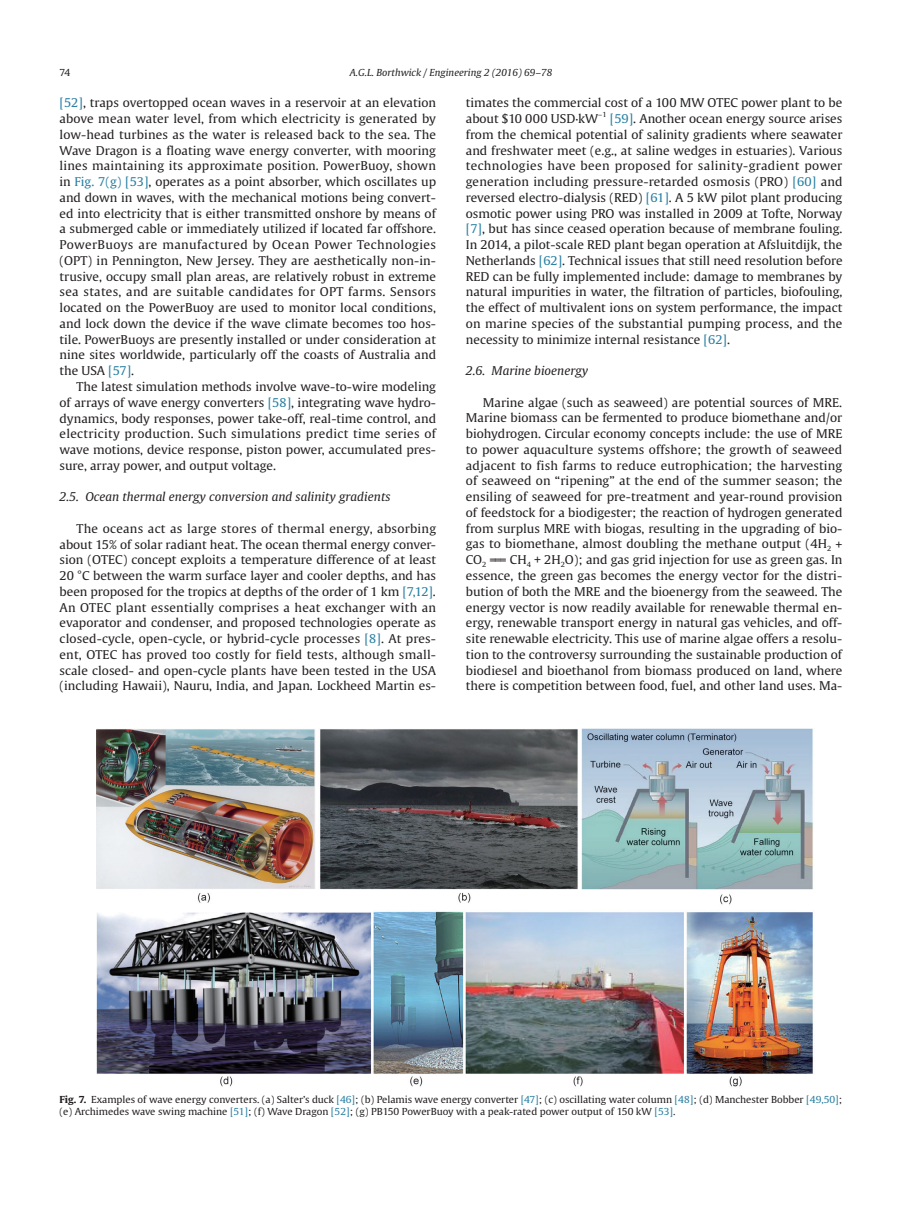
<style>
.page{position:relative;width:919px;height:1217px;background:#fff}
.page>*{position:absolute;margin:0;border:0;box-sizing:border-box;transform-origin:0 0}
.t1{font:12px/15.8px "Gulliver";color:#231f20;text-align:justify;scale:1.04 1}
.t2{font:italic 12px "Gulliver";color:#231f20;scale:1.04 1}
.t3{font:9.6px/12.9px "Gulliver";letter-spacing:-.005em;color:#231f20;scale:1.04 1}
.t4{font:italic 9.6px "Gulliver";color:#231f20;scale:1.04 1}
.t5{font:7.05px "Gulliver";color:#231f20;scale:1.04 1}
.s1{color:#277ea2}
.s2{font-weight:700}
</style>
<div class="page">
<img style="left:96px;top:728px;width:717px;height:359px">
<p class="t3" style="left:60px;top:66px;width:12px">74</p>
<p class="t4" style="left:350px;top:67px;width:196px">A.G.L. Borthwick / Engineering 2 (2016) 69–78</p>
<p class="t1" style="left:60px;top:95px;width:363px"><span class="s1">[52]</span>, traps overtopped ocean waves in a reservoir at an elevation above mean water level, from which electricity is generated by low-head turbines as the water is released back to the sea. The Wave Dragon is a floating wave energy converter, with mooring lines maintaining its approximate position. PowerBuoy, shown in <span class="s1">Fig. 7(g) [53]</span>, operates as a point absorber, which oscillates up and down in waves, with the mechanical motions being convert&shy;ed into electricity that is either transmitted onshore by means of a submerged cable or immediately utilized if located far offshore.<br>PowerBuoys are manufactured by Ocean Power Technologies (OPT) in Pennington, New Jersey. They are aesthetically non-in&shy;trusive, occupy small plan areas, are relatively robust in extreme sea states, and are suitable candidates for OPT farms. Sensors located on the PowerBuoy are used to monitor local conditions, and lock down the device if the wave climate becomes too hos&shy;tile. PowerBuoys are presently installed or under consideration at nine sites worldwide, particularly off the coasts of Australia and the USA <span class="s1">[57]</span>.</p>
<p class="t1" style="left:60px;top:378px;width:363px;text-indent:17px">The latest simulation methods involve wave-to-wire modeling of arrays of wave energy converters <span class="s1">[58]</span>, integrating wave hydro&shy;dynamics, body responses, power take-off, real-time control, and electricity production. Such simulations predict time series of wave motions, device response, piston power, accumulated pres&shy;sure, array power, and output voltage.</p>
<p class="t2" style="left:60px;top:489px;width:320px">2.5. Ocean thermal energy conversion and salinity gradients</p>
<p class="t1" style="left:60px;top:520px;width:363px;text-indent:17px">The oceans act as large stores of thermal energy, absorbing about 15% of solar radiant heat. The ocean thermal energy conver&shy;sion (OTEC) concept exploits a temperature difference of at least 20 °C between the warm surface layer and cooler depths, and has been proposed for the tropics at depths of the order of 1 km <span class="s1">[7,12]</span>.<br>An OTEC plant essentially comprises a heat exchanger with an evaporator and condenser, and proposed technologies operate as closed-cycle, open-cycle, or hybrid-cycle processes <span class="s1">[8]</span>. At pres&shy;ent, OTEC has proved too costly for field tests, although small&shy;scale closed- and open-cycle plants have been tested in the USA (including Hawaii), Nauru, India, and Japan. Lockheed Martin es-</p>
<p class="t1" style="left:466px;top:95px;width:363px">timates the commercial cost of a 100 MW OTEC power plant to be about $10 000 USD·kW</p>
<p class="t5" style="left:598px;top:110px;width:10px">–1</p>
<p class="t1" style="left:466px;top:111px;width:364px;text-indent:144px"><span class="s1">[59]</span>. Another ocean energy source arises from the chemical potential of salinity gradients where seawater and freshwater meet (e.g., at saline wedges in estuaries). Various technologies have been proposed for salinity-gradient power generation including pressure-retarded osmosis (PRO) <span class="s1">[60]</span> and reversed electro-dialysis (RED) <span class="s1">[61]</span>. A 5 kW pilot plant producing osmotic power using PRO was installed in 2009 at Tofte, Norway <span class="s1">[7]</span>, but has since ceased operation because of membrane fouling.<br>In 2014, a pilot-scale RED plant began operation at Afsluitdijk, the Netherlands <span class="s1">[62]</span>. Technical issues that still need resolution before RED can be fully implemented include: damage to membranes by natural impurities in water, the filtration of particles, biofouling, the effect of multivalent ions on system performance, the impact on marine species of the substantial pumping process, and the necessity to minimize internal resistance <span class="s1">[62]</span>.</p>
<p class="t2" style="left:466px;top:363px;width:119px">2.6. Marine bioenergy</p>
<p class="t1" style="left:466px;top:394px;width:363px;text-indent:17px">Marine algae (such as seaweed) are potential sources of MRE.<br>Marine biomass can be fermented to produce biomethane and/or biohydrogen. Circular economy concepts include: the use of MRE to power aquaculture systems offshore; the growth of seaweed adjacent to fish farms to reduce eutrophication; the harvesting of seaweed on “ripening” at the end of the summer season; the ensiling of seaweed for pre-treatment and year-round provision of feedstock for a biodigester; the reaction of hydrogen generated from surplus MRE with biogas, resulting in the upgrading of bio&shy;gas to biomethane, almost doubling the methane output (4H<sub>2</sub> + CO<sub>2</sub> === CH<sub>4</sub> + 2H<sub>2</sub>O); and gas grid injection for use as green gas. In essence, the green gas becomes the energy vector for the distri&shy;bution of both the MRE and the bioenergy from the seaweed. The energy vector is now readily available for renewable thermal en&shy;ergy, renewable transport energy in natural gas vehicles, and off&shy;site renewable electricity. This use of marine algae offers a resolu&shy;tion to the controversy surrounding the sustainable production of biodiesel and bioethanol from biomass produced on land, where there is competition between food, fuel, and other land uses. Ma-</p>
<p class="t3" style="left:60px;top:1092px;width:754px"><span class="s2">Fig. 7.</span> Examples of wave energy converters. (a) Salter’s duck <span class="s1">[46]</span>; (b) Pelamis wave energy converter <span class="s1">[47]</span>; (c) oscillating water column <span class="s1">[48]</span>; (d) Manchester Bobber <span class="s1">[49,50]</span>; (e) Archimedes wave swing machine <span class="s1">[51]</span>; (f) Wave Dragon <span class="s1">[52]</span>; (g) PB150 PowerBuoy with a peak-rated power output of 150 kW <span class="s1">[53]</span>.</p>
</div>
